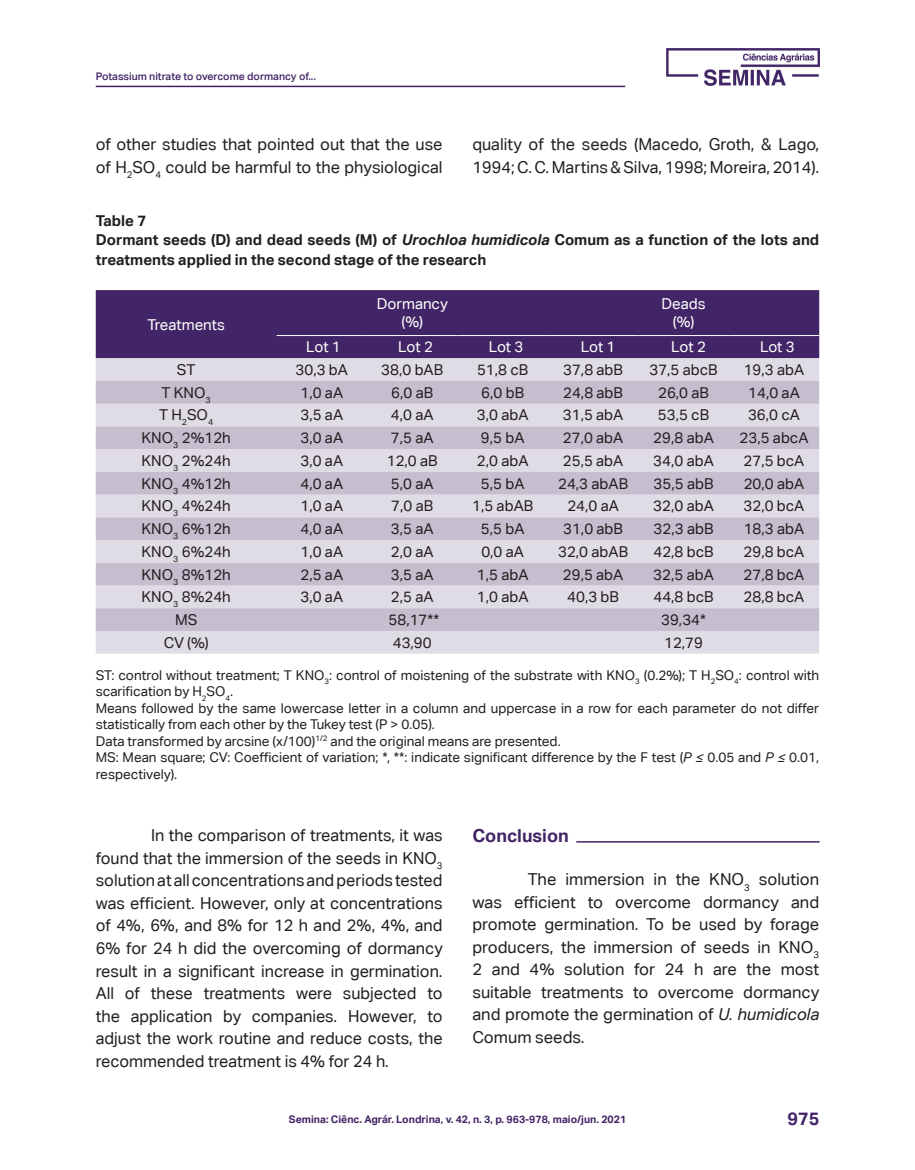
<style>
.page{position:relative;width:915px;height:1170px;background:#fff}
.page>*{position:absolute;margin:0;border:0;box-sizing:border-box;transform-origin:0 0}
.subtitulo{font:700 18px "Aktiv Grotesk Corp";color:#422566}
.corpo_do_texto{font:16.5px/22.5px "Aktiv Grotesk Corp";color:#231f20}
.texto_tabela{font:15px "Aktiv Grotesk Corp";color:#231f20}
.título_Tabela{font:700 15px/19.5px "Aktiv Grotesk Corp";color:#231f20}
.texto_tabela-2{font:15px "Aktiv Grotesk Corp";color:#fff}
.legenda_de_tabela{font:13.5px/16.5px "Aktiv Grotesk Corp";color:#231f20}
.t1{font:700 10.5px "Aktiv Grotesk Corp";color:#422566}
.t2{font:500 10.5px "Aktiv Grotesk Corp";color:#422566}
.s1{font-style:italic}
</style>
<div class="page">
<hr style="left:96px;top:86px;width:529px;height:1px;background:#422566">
<img style="left:666px;top:48px;width:152px;height:37px">
<div style="left:96px;top:290px;width:723px;height:68px;background:#422566"></div>
<div style="left:96px;top:358px;width:723px;height:295px;background:#e0dce5"></div>
<svg style="left:96px;top:381px;width:723px;height:250px;background:#d1cbd9"></svg>
<hr style="left:276px;top:335px;width:91px;height:1px;background:#fff">
<hr style="left:367px;top:335px;width:90px;height:1px;background:#fff">
<hr style="left:457px;top:335px;width:90px;height:1px;background:#fff">
<hr style="left:547px;top:335px;width:91px;height:1px;background:#fff">
<hr style="left:638px;top:335px;width:90px;height:1px;background:#fff">
<hr style="left:728px;top:335px;width:91px;height:1px;background:#fff">
<hr style="left:576px;top:841px;width:243px;height:1px;background:#422566">
<p class="t2" style="left:96px;top:69px;width:221px">Potassium nitrate to overcome dormancy of...</p>
<p class="corpo_do_texto" style="left:96px;top:133px;width:348px">of other studies that pointed out that the use of H<sub>2</sub>SO<sub>4</sub> could be harmful to the physiological</p>
<p class="corpo_do_texto" style="left:472px;top:133px;width:348px">quality of the seeds (Macedo, Groth, &amp; Lago,<br>1994; C. C. Martins &amp; Silva, 1998; Moreira, 2014).</p>
<p class="título_Tabela" style="left:96px;top:210px;width:52px">Table 7</p>
<p class="título_Tabela" style="left:96px;top:230px;width:724px">Dormant seeds (D) and dead seeds (M) of <span class="s1">Urochloa humidicola</span> Comum as a function of the lots and treatments applied in the second stage of the research</p>
<p class="texto_tabela-2" style="left:377px;top:295px;width:72px">Dormancy</p>
<p class="texto_tabela-2" style="left:401px;top:313px;width:23px">(%)</p>
<p class="texto_tabela-2" style="left:661px;top:295px;width:46px">Deads</p>
<p class="texto_tabela-2" style="left:147px;top:315px;width:79px">Treatments</p>
<p class="texto_tabela-2" style="left:672px;top:313px;width:23px">(%)</p>
<p class="texto_tabela-2" style="left:306px;top:338px;width:36px">Lot 1</p>
<p class="texto_tabela-2" style="left:398px;top:338px;width:36px">Lot 2</p>
<p class="texto_tabela-2" style="left:488px;top:338px;width:36px">Lot 3</p>
<p class="texto_tabela-2" style="left:580px;top:338px;width:36px">Lot 1</p>
<p class="texto_tabela-2" style="left:671px;top:338px;width:36px">Lot 2</p>
<p class="texto_tabela-2" style="left:759px;top:338px;width:36px">Lot 3</p>
<p class="texto_tabela" style="left:177px;top:361px;width:20px">ST</p>
<p class="texto_tabela" style="left:295px;top:361px;width:54px">30,3 bA</p>
<p class="texto_tabela" style="left:381px;top:361px;width:63px">38,0 bAB</p>
<p class="texto_tabela" style="left:477px;top:361px;width:53px">51,8 cB</p>
<p class="texto_tabela" style="left:563px;top:361px;width:61px">37,8 abB</p>
<p class="texto_tabela" style="left:649px;top:361px;width:70px">37,5 abcB</p>
<p class="texto_tabela" style="left:743px;top:361px;width:62px">19,3 abA</p>
<p class="texto_tabela" style="left:161px;top:383px;width:51px">T KNO<sub>3</sub></p>
<p class="texto_tabela" style="left:300px;top:383px;width:44px">1,0 aA</p>
<p class="texto_tabela" style="left:391px;top:383px;width:43px">6,0 aB</p>
<p class="texto_tabela" style="left:481px;top:383px;width:44px">6,0 bB</p>
<p class="texto_tabela" style="left:563px;top:383px;width:61px">24,8 abB</p>
<p class="texto_tabela" style="left:658px;top:383px;width:52px">26,0 aB</p>
<p class="texto_tabela" style="left:748px;top:383px;width:53px">14,0 aA</p>
<p class="texto_tabela" style="left:159px;top:406px;width:56px">T H<sub>2</sub>SO<sub>4</sub></p>
<p class="texto_tabela" style="left:300px;top:406px;width:44px">3,5 aA</p>
<p class="texto_tabela" style="left:391px;top:406px;width:44px">4,0 aA</p>
<p class="texto_tabela" style="left:476px;top:406px;width:53px">3,0 abA</p>
<p class="texto_tabela" style="left:562px;top:406px;width:62px">31,5 abA</p>
<p class="texto_tabela" style="left:657px;top:406px;width:53px">53,5 cB</p>
<p class="texto_tabela" style="left:747px;top:406px;width:53px">36,0 cA</p>
<p class="texto_tabela" style="left:141px;top:429px;width:91px">KNO<sub>3</sub> 2%12h</p>
<p class="texto_tabela" style="left:300px;top:429px;width:44px">3,0 aA</p>
<p class="texto_tabela" style="left:391px;top:429px;width:44px">7,5 aA</p>
<p class="texto_tabela" style="left:481px;top:429px;width:45px">9,5 bA</p>
<p class="texto_tabela" style="left:562px;top:429px;width:62px">27,0 abA</p>
<p class="texto_tabela" style="left:653px;top:429px;width:62px">29,8 abA</p>
<p class="texto_tabela" style="left:739px;top:429px;width:70px">23,5 abcA</p>
<p class="texto_tabela" style="left:141px;top:451px;width:91px">KNO<sub>3</sub> 2%24h</p>
<p class="texto_tabela" style="left:300px;top:451px;width:44px">3,0 aA</p>
<p class="texto_tabela" style="left:386px;top:451px;width:52px">12,0 aB</p>
<p class="texto_tabela" style="left:476px;top:451px;width:53px">2,0 abA</p>
<p class="texto_tabela" style="left:562px;top:451px;width:62px">25,5 abA</p>
<p class="texto_tabela" style="left:653px;top:451px;width:62px">34,0 abA</p>
<p class="texto_tabela" style="left:743px;top:451px;width:62px">27,5 bcA</p>
<p class="texto_tabela" style="left:141px;top:474px;width:91px">KNO<sub>3</sub> 4%12h</p>
<p class="texto_tabela" style="left:300px;top:474px;width:44px">4,0 aA</p>
<p class="texto_tabela" style="left:391px;top:474px;width:44px">5,0 aA</p>
<p class="texto_tabela" style="left:481px;top:474px;width:45px">5,5 bA</p>
<p class="texto_tabela" style="left:558px;top:474px;width:71px">24,3 abAB</p>
<p class="texto_tabela" style="left:653px;top:474px;width:61px">35,5 abB</p>
<p class="texto_tabela" style="left:743px;top:474px;width:62px">20,0 abA</p>
<p class="texto_tabela" style="left:141px;top:497px;width:91px">KNO<sub>3</sub> 4%24h</p>
<p class="texto_tabela" style="left:300px;top:497px;width:44px">1,0 aA</p>
<p class="texto_tabela" style="left:391px;top:497px;width:43px">7,0 aB</p>
<p class="texto_tabela" style="left:472px;top:497px;width:63px">1,5 abAB</p>
<p class="texto_tabela" style="left:567px;top:497px;width:53px">24,0 aA</p>
<p class="texto_tabela" style="left:653px;top:497px;width:62px">32,0 abA</p>
<p class="texto_tabela" style="left:743px;top:497px;width:62px">32,0 bcA</p>
<p class="texto_tabela" style="left:141px;top:520px;width:91px">KNO<sub>3</sub> 6%12h</p>
<p class="texto_tabela" style="left:300px;top:520px;width:44px">4,0 aA</p>
<p class="texto_tabela" style="left:391px;top:520px;width:44px">3,5 aA</p>
<p class="texto_tabela" style="left:481px;top:520px;width:45px">5,5 bA</p>
<p class="texto_tabela" style="left:563px;top:520px;width:61px">31,0 abB</p>
<p class="texto_tabela" style="left:653px;top:520px;width:61px">32,3 abB</p>
<p class="texto_tabela" style="left:743px;top:520px;width:62px">18,3 abA</p>
<p class="texto_tabela" style="left:141px;top:542px;width:91px">KNO<sub>3</sub> 6%24h</p>
<p class="texto_tabela" style="left:300px;top:542px;width:44px">1,0 aA</p>
<p class="texto_tabela" style="left:391px;top:542px;width:44px">2,0 aA</p>
<p class="texto_tabela" style="left:481px;top:542px;width:44px">0,0 aA</p>
<p class="texto_tabela" style="left:558px;top:542px;width:71px">32,0 abAB</p>
<p class="texto_tabela" style="left:653px;top:542px;width:62px">42,8 bcB</p>
<p class="texto_tabela" style="left:743px;top:542px;width:62px">29,8 bcA</p>
<p class="texto_tabela" style="left:141px;top:565px;width:91px">KNO<sub>3</sub> 8%12h</p>
<p class="texto_tabela" style="left:300px;top:565px;width:44px">2,5 aA</p>
<p class="texto_tabela" style="left:391px;top:565px;width:44px">3,5 aA</p>
<p class="texto_tabela" style="left:476px;top:565px;width:53px">1,5 abA</p>
<p class="texto_tabela" style="left:562px;top:565px;width:62px">29,5 abA</p>
<p class="texto_tabela" style="left:653px;top:565px;width:62px">32,5 abA</p>
<p class="texto_tabela" style="left:743px;top:565px;width:62px">27,8 bcA</p>
<p class="texto_tabela" style="left:141px;top:588px;width:91px">KNO<sub>3</sub> 8%24h</p>
<p class="texto_tabela" style="left:300px;top:588px;width:44px">3,0 aA</p>
<p class="texto_tabela" style="left:391px;top:588px;width:44px">2,5 aA</p>
<p class="texto_tabela" style="left:476px;top:588px;width:53px">1,0 abA</p>
<p class="texto_tabela" style="left:567px;top:588px;width:53px">40,3 bB</p>
<p class="texto_tabela" style="left:653px;top:588px;width:62px">44,8 bcB</p>
<p class="texto_tabela" style="left:743px;top:588px;width:62px">28,8 bcA</p>
<p class="texto_tabela" style="left:175px;top:610px;width:24px">MS</p>
<p class="texto_tabela" style="left:388px;top:610px;width:52px">58,17**</p>
<p class="texto_tabela" style="left:661px;top:610px;width:46px">39,34*</p>
<p class="texto_tabela" style="left:164px;top:633px;width:46px">CV (%)</p>
<p class="texto_tabela" style="left:392px;top:633px;width:40px">43,90</p>
<p class="texto_tabela" style="left:664px;top:633px;width:40px">12,79</p>
<p class="legenda_de_tabela" style="left:96px;top:666px;width:724px">ST: control without treatment; T KNO<sub>3</sub>: control of moistening of the substrate with KNO<sub>3</sub> (0.2%); T H<sub>2</sub>SO<sub>4</sub>: control with scarification by H<sub>2</sub>SO<sub>4</sub>.</p>
<p class="legenda_de_tabela" style="left:96px;top:699px;width:724px">Means followed by the same lowercase letter in a column and uppercase in a row for each parameter do not differ statistically from each other by the Tukey test (P &gt; 0.05).</p>
<p class="legenda_de_tabela" style="left:96px;top:732px;width:466px">Data transformed by arcsine (x/100)<sup>1/2</sup> and the original means are presented.</p>
<p class="legenda_de_tabela" style="left:96px;top:749px;width:724px">MS: Mean square; CV: Coefficient of variation; *, **: indicate significant difference by the F test (<span class="s1">P ≤</span> 0.05 and <span class="s1">P ≤</span> 0.01, respectively).</p>
<p class="corpo_do_texto" style="left:96px;top:824px;width:348px;text-align:justify;text-indent:55px">In the comparison of treatments, it was found that the immersion of the seeds in KNO<sub>3 </sub>solution at all concentrations and periods tested was efficient. However, only at concentrations of 4%, 6%, and 8% for 12 h and 2%, 4%, and 6% for 24 h did the overcoming of dormancy result in a significant increase in germination.<br>All of these treatments were subjected to the application by companies. However, to adjust the work routine and reduce costs, the recommended treatment is 4% for 24 h.</p>
<p class="subtitulo" style="left:472px;top:824px;width:98px">Conclusion</p>
<p class="corpo_do_texto" style="left:472px;top:867px;width:348px;text-align:justify;text-indent:55px">The immersion in the KNO<sub>3</sub> solution was efficient to overcome dormancy and promote germination. To be used by forage producers, the immersion of seeds in KNO<sub>3<br></sub>2 and 4% solution for 24 h are the most suitable treatments to overcome dormancy and promote the germination of <span class="s1">U. humidicola </span>Comum seeds.</p>
<p class="t1" style="left:289px;top:1112px;width:339px">Semina: Ciênc. Agrár. Londrina, v. 42, n. 3, p. 963-978, maio/jun. 2021</p>
<p class="subtitulo" style="left:787px;top:1107px;width:33px">975</p>
</div>
